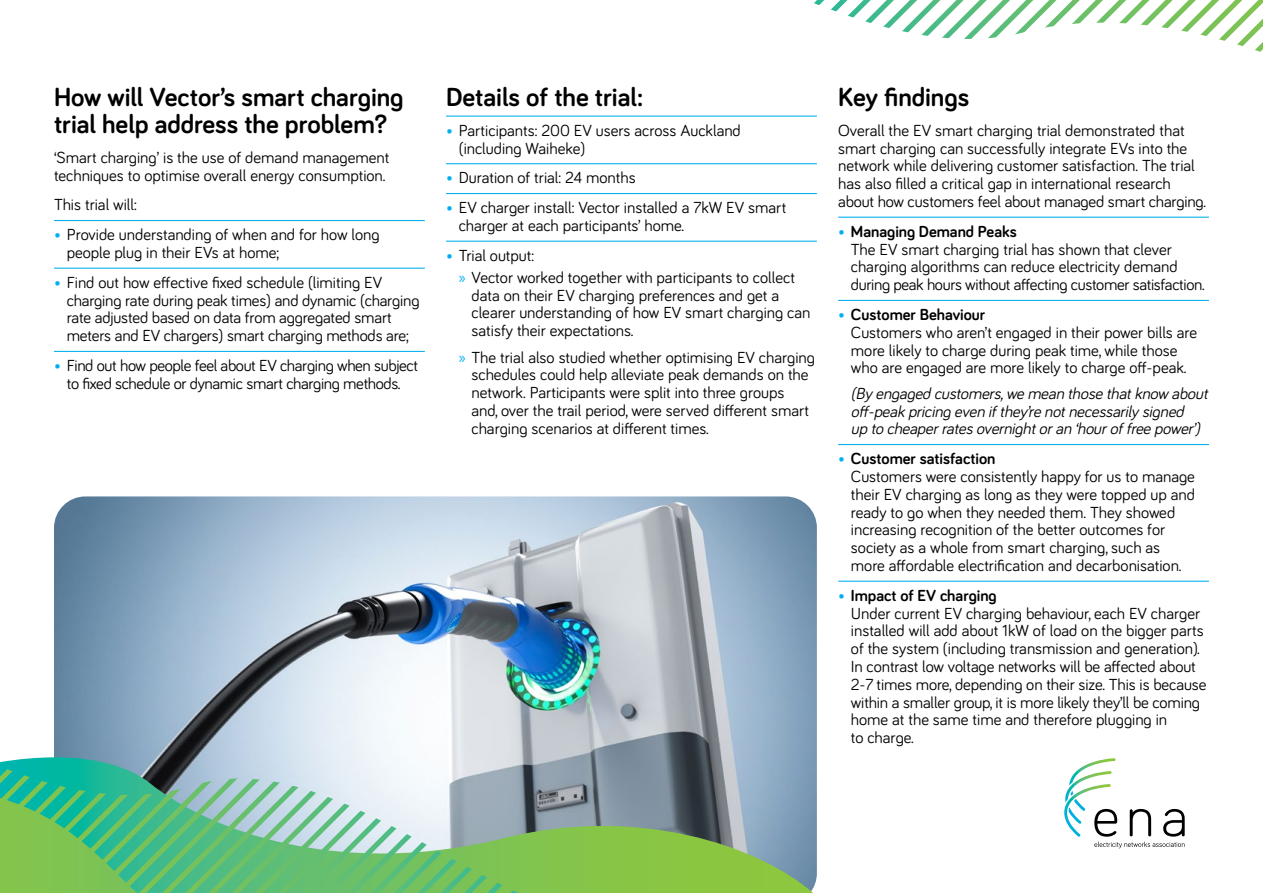
<style>
.page{position:relative;width:1263px;height:893px;background:#fff}
.page>*{position:absolute;margin:0;border:0;box-sizing:border-box;transform-origin:0 0}
.t1{font:700 27px/27px "Bariol";color:#000}
.t2{font:16.5px/17.9px "Bariol";color:#000}
.t3{font:italic 16.5px/17.9px "Bariol";color:#000}
.t4{font:16.5px/17.9px "Bariol";letter-spacing:-.02em;color:#000;text-align:center}
.s1{color:#00aeef}
.s2{font-family:"Myriad Pro";color:#00aeef}
.s3{font-weight:700}
.s4{font-weight:700;color:#00aeef}
</style>
<div class="page">
<img style="left:54px;top:496px;width:763px;height:392px">
<hr style="left:54px;top:220px;width:371px;height:1px;background:#00aeef">
<hr style="left:54px;top:268px;width:371px;height:1px;background:#00aeef">
<hr style="left:54px;top:351px;width:371px;height:1px;background:#00aeef">
<hr style="left:446px;top:116px;width:371px;height:1px;background:#00aeef">
<hr style="left:446px;top:163px;width:371px;height:1px;background:#00aeef">
<hr style="left:446px;top:193px;width:371px;height:1px;background:#00aeef">
<hr style="left:446px;top:241px;width:371px;height:1px;background:#00aeef">
<hr style="left:838px;top:217px;width:371px;height:1px;background:#00aeef">
<hr style="left:838px;top:300px;width:371px;height:1px;background:#00aeef">
<hr style="left:838px;top:444px;width:371px;height:1px;background:#00aeef">
<hr style="left:838px;top:581px;width:371px;height:1px;background:#00aeef">
<svg style="left:519px;top:757px;width:294px;height:136px"></svg>
<svg style="left:814px;top:0;width:449px;height:52px"></svg>
<svg style="left:0;top:752px;width:519px;height:141px"></svg>
<svg style="left:1064px;top:758px;width:121px;height:90px"></svg>
<h1 class="t1" style="left:54px;top:82px;width:351px">How will Vector’s smart charging trial help address the problem?</h1>
<p class="t2" style="left:54px;top:147px;width:337px">‘Smart charging’ is the use of demand management techniques to optimise overall energy consumption.</p>
<p class="t2" style="left:54px;top:195px;width:84px">This trial will:</p>
<p class="t2" style="left:67px;top:225px;width:314px;text-indent:-13px"><span class="s1">•</span> Provide understanding of when and for how long people plug in their EVs at home;</p>
<p class="t2" style="left:67px;top:272px;width:354px;text-indent:-13px"><span class="s1">•</span> Find out how effective fixed schedule (limiting EV charging rate during peak times) and dynamic (charging rate adjusted based on data from aggregated smart meters and EV chargers) smart charging methods are;</p>
<p class="t4" style="left:54px;top:356px;width:366px"><span class="s1">•</span> Find out how people feel about EV charging when subject to fixed schedule or dynamic smart charging methods.</p>
<h1 class="t1" style="left:446px;top:82px;width:198px">Details of the trial:</h1>
<p class="t2" style="left:459px;top:120px;width:284px;text-indent:-13px"><span class="s1">•</span> Participants: 200 EV users across Auckland (including Waiheke)</p>
<p class="t2" style="left:446px;top:168px;width:191px"><span class="s1">•</span> Duration of trial: 24 months</p>
<p class="t2" style="left:459px;top:198px;width:329px;text-indent:-13px"><span class="s1">•</span> EV charger install: Vector installed a 7kW EV smart charger at each participants’ home.</p>
<p class="t2" style="left:459px;top:243px;width:338px;line-height:22px;text-indent:-13px"><span class="s1">•</span> Trial output:<br><span class="s2">»</span> Vector worked together with participants to collect</p>
<p class="t2" style="left:472px;top:285px;width:340px">data on their EV charging preferences and get a clearer understanding of how EV smart charging can satisfy their expectations.</p>
<p class="t2" style="left:472px;top:347px;width:345px;text-indent:-13px"><span class="s2">»</span> The trial also studied whether optimising EV charging schedules could help alleviate peak demands on the network. Participants were split into three groups<br>and, over the trail period, were served different smart charging scenarios at different times.</p>
<h1 class="t1" style="left:838px;top:82px;width:133px">Key findings</h1>
<p class="t2" style="left:838px;top:120px;width:370px">Overall the EV smart charging trial demonstrated that smart charging can successfully integrate EVs into the network while delivering customer satisfaction. The trial has also filled a critical gap in international research about how customers feel about managed smart charging.</p>
<p class="t2" style="left:851px;top:221px;width:355px;text-indent:-13px"><span class="s1">•</span> <span class="s3">Managing Demand Peaks<br></span>The EV smart charging trial has shown that clever charging algorithms can reduce electricity demand during peak hours without affecting customer satisfaction.</p>
<p class="t2" style="left:851px;top:305px;width:348px;text-indent:-13px"><span class="s4">•</span> <span class="s3">Customer Behaviour<br></span>Customers who aren’t engaged in their power bills are more likely to charge during peak time, while those who are engaged are more likely to charge off-peak.</p>
<p class="t3" style="left:851px;top:383px;width:362px">(Byengaged customers,wemean thosethatknow about off-peakpricing even ifthey’renotnecessarilysigned up to cheaperratesovernightoran ‘houroffreepower’)</p>
<p class="t2" style="left:851px;top:449px;width:346px;text-indent:-13px"><span class="s4">•</span> <span class="s3">Customer satisfaction<br></span>Customers were consistently happy for us to manage their EV charging as long as they were topped up and ready to go when they needed them. They showed increasing recognition of the better outcomes for society as a whole from smart charging, such as more affordable electrification and decarbonisation.</p>
<p class="t2" style="left:851px;top:585px;width:357px;text-indent:-13px"><span class="s4">•</span> <span class="s3">Impact of EV charging<br></span>Under current EV charging behaviour, each EV charger installed will add about 1kW of load on the bigger parts of the system (including transmission and generation).<br>In contrast low voltage networks will be affected about 2-7 times more, depending on their size. This is because within a smaller group, it is more likely they’ll be coming home at the same time and therefore plugging in<br>to charge.</p>
</div>
